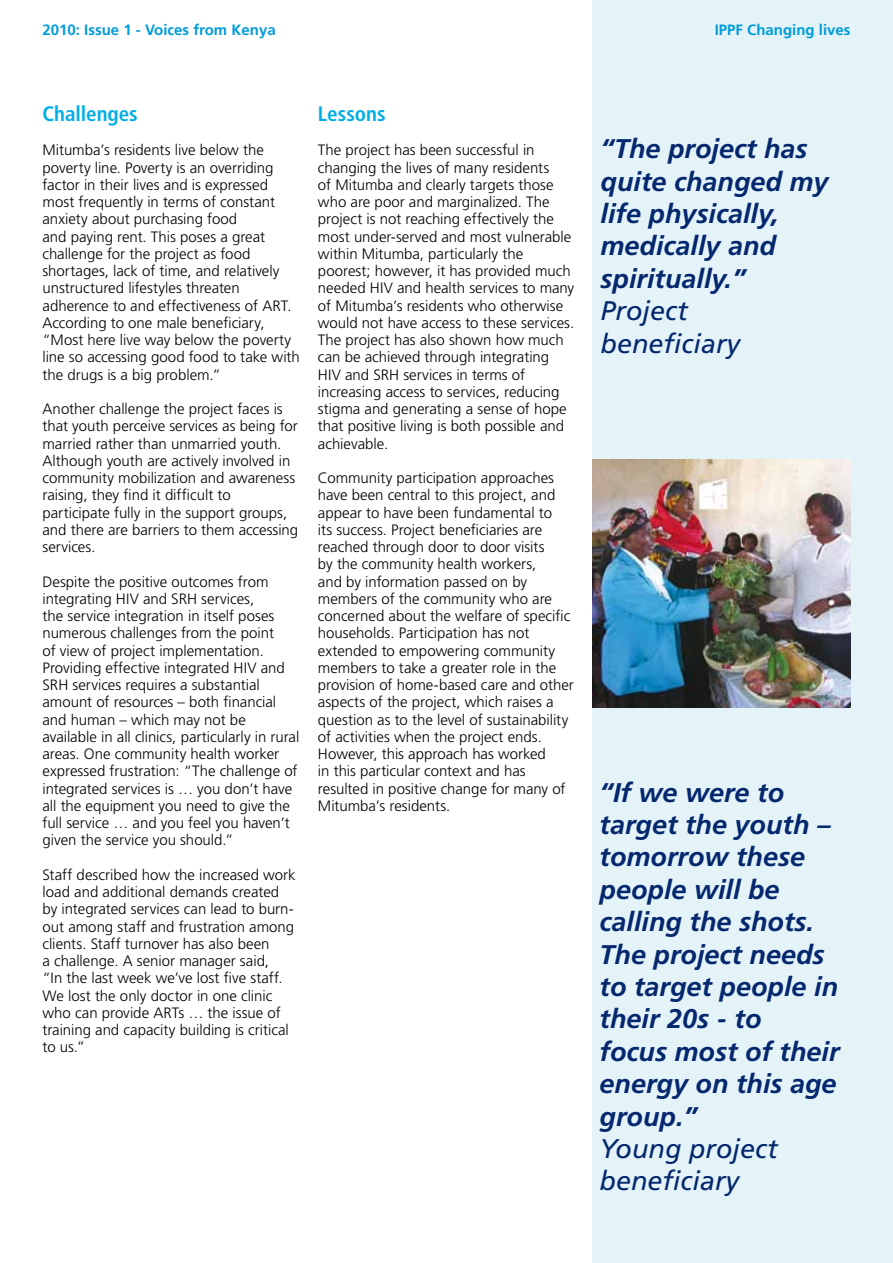
<style>
.page{position:relative;width:893px;height:1263px;background:#fff}
.page>*{position:absolute;margin:0;border:0;box-sizing:border-box;transform-origin:0 0}
.t1{font:italic 700 27px/32.4px "Frutiger LT Std";color:#04276e}
.t2{font:italic 27px/32.4px "Frutiger LT Std";color:#04276e}
.t3{font:700 condensed 21px "Frutiger LT Std";color:#00aee6}
.t4{font:300 15px/17.2px "Frutiger LT Std";color:#000}
.t5{font:700 15px "Frutiger LT Std";color:#009cda}
</style>
<div class="page">
<div style="left:593px;top:0;width:300px;height:1263px;background:#e3f3f8"></div>
<img style="left:593px;top:459px;width:257px;height:248px">
<p class="t5" style="left:43px;top:20px;width:235px">2010: Issue 1 - Voices from Kenya</p>
<p class="t5" style="left:715px;top:20px;width:137px">IPPF Changing lives</p>
<h2 class="t3" style="left:43px;top:101px;width:97px">Challenges</h2>
<p class="t4" style="left:43px;top:142px;width:259px">Mitumba’s residents live below the poverty line. Poverty is an overriding factor in their lives and is expressed most frequently in terms of constant anxiety about purchasing food<br>and paying rent. This poses a great challenge for the project as food shortages, lack of time, and relatively unstructured lifestyles threaten adherence to and effectiveness of ART.<br>According to one male beneficiary, “Most here live way below the poverty line so accessing good food to take with the drugs is a big problem.”</p>
<p class="t4" style="left:43px;top:400px;width:257px">Another challenge the project faces is that youth perceive services as being for married rather than unmarried youth.<br>Although youth are actively involved in community mobilization and awareness raising, they find it difficult to participate fully in the support groups, and there are barriers to them accessing services.</p>
<p class="t4" style="left:43px;top:573px;width:258px">Despite the positive outcomes from integrating HIV and SRH services,<br>the service integration in itself poses numerous challenges from the point<br>of view of project implementation.<br>Providing effective integrated HIV and SRH services requires a substantial amount of resources – both financial and human – which may not be available in all clinics, particularly in rural areas. One community health worker expressed frustration: “The challenge of integrated services is … you don’t have all the equipment you need to give the full service … and you feel you haven’t given the service you should.”</p>
<p class="t4" style="left:43px;top:866px;width:255px">Staff described how the increased work load and additional demands created by integrated services can lead to burn&shy;out among staff and frustration among clients. Staff turnover has also been<br>a challenge. A senior manager said,<br>“In the last week we’ve lost five staff.<br>We lost the only doctor in one clinic who can provide ARTs … the issue of training and capacity building is critical to us.”</p>
<h2 class="t3" style="left:318px;top:101px;width:69px">Lessons</h2>
<p class="t4" style="left:318px;top:142px;width:258px">The project has been successful in changing the lives of many residents<br>of Mitumba and clearly targets those who are poor and marginalized. The project is not reaching effectively the most under-served and most vulnerable within Mitumba, particularly the poorest; however, it has provided much needed HIV and health services to many of Mitumba’s residents who otherwise would not have access to these services.<br>The project has also shown how much can be achieved through integrating HIV and SRH services in terms of increasing access to services, reducing stigma and generating a sense of hope that positive living is both possible and achievable.</p>
<p class="t4" style="left:318px;top:469px;width:257px">Community participation approaches have been central to this project, and appear to have been fundamental to<br>its success. Project beneficiaries are reached through door to door visits<br>by the community health workers,<br>and by information passed on by members of the community who are concerned about the welfare of specific households. Participation has not extended to empowering community members to take a greater role in the provision of home-based care and other aspects of the project, which raises a question as to the level of sustainability of activities when the project ends.<br>However, this approach has worked<br>in this particular context and has resulted in positive change for many of Mitumba’s residents.</p>
<h1 class="t1" style="left:601px;top:133px;width:230px">“The project has quite changed my life physically, medically and spiritually.”</h1>
<h1 class="t2" style="left:601px;top:295px;width:141px">Project beneficiary</h1>
<h1 class="t1" style="left:600px;top:776px;width:242px">“If we were to target the youth – tomorrow these people will be calling the shots.<br>The project needs to target people in their 20s - to<br>focus most of their energy on this age group.”</h1>
<h1 class="t2" style="left:600px;top:1132px;width:180px">Young project beneficiary</h1>
</div>
